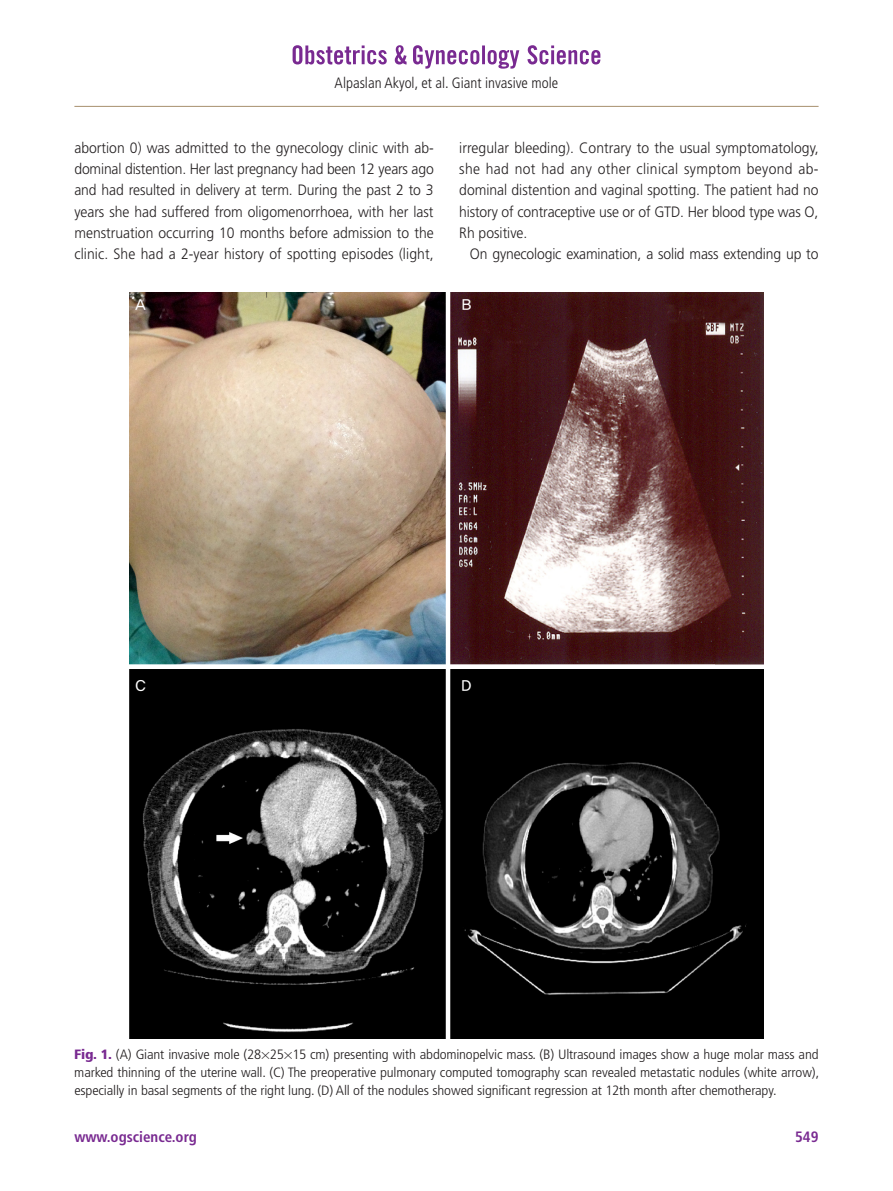
<style>
.page{position:relative;width:893px;height:1191px;background:#fff}
.page>*{position:absolute;margin:0;border:0;box-sizing:border-box;transform-origin:0 0}
.제목밑_본문{font:300 15px/21.3px "Frutiger LT Std";color:#231f20;text-align:justify;scale:.93 1}
.본문_영문{font:300 15px "Frutiger LT Std";letter-spacing:-.01em;color:#231f20;scale:.93 1}
.t1{font:300 condensed 15px "Frutiger LT Std";color:#231f20}
.t2{font:700 condensed 15px "Frutiger LT Std";color:#792a91}
.그림A-B{font:15px "YDIYGO330";color:#fff}
.그림타이틀{font:300 condensed 13.5px/18px "Frutiger LT Std";letter-spacing:-.01em;color:#231f20;text-align:justify;scale:1.1 1}
.s1{font-weight:900;color:#792a91}
.s2{font-family:"Myriad Pro";font-stretch:normal}
</style>
<div class="page">
<hr style="left:74px;top:106px;width:745px;height:1px;background:#ad9676">
<svg style="left:527px;top:45px;width:73px;height:19px"></svg>
<svg style="left:413px;top:45px;width:106px;height:24px"></svg>
<svg style="left:293px;top:45px;width:114px;height:19px"></svg>
<img style="left:129px;top:292px;width:635px;height:746px">
<hr style="left:446px;top:282px;width:4px;height:763px;background:#fff">
<div style="left:121px;top:664px;width:652px;height:5px;background:#fff"></div>
<p class="t1" style="left:335px;top:74px;width:225px">Alpaslan Akyol, et al. Giant invasive mole</p>
<p class="제목밑_본문" style="left:74px;top:137px;width:388px">abortion 0) was admitted to the gynecology clinic with ab&shy;dominal distention. Her last pregnancy had been 12 years ago and had resulted in delivery at term. During the past 2 to 3 years she had suffered from oligomenorrhoea, with her last menstruation occurring 10 months before admission to the clinic. She had a 2-year history of spotting episodes (light,</p>
<p class="제목밑_본문" style="left:459px;top:137px;width:388px">irregular bleeding). Contrary to the usual symptomatology, she had not had any other clinical symptom beyond ab&shy;dominal distention and vaginal spotting. The patient had no history of contraceptive use or of GTD. Her blood type was O, Rh positive.</p>
<p class="본문_영문" style="left:470px;top:246px;width:376px">On gynecologic examination, a solid mass extending up to</p>
<p class="그림A-B" style="left:135px;top:296px;width:11px">A</p>
<p class="그림A-B" style="left:462px;top:296px;width:11px">B</p>
<p class="그림A-B" style="left:135px;top:677px;width:12px">C</p>
<p class="그림A-B" style="left:461px;top:677px;width:11px">D</p>
<p class="그림타이틀" style="left:74px;top:1045px;width:679px"><span class="s1">Fig. 1.</span> (A) Giant invasive mole (28<span class="s2">×</span>25<span class="s2">×</span>15 cm) presenting with abdominopelvic mass. (B) Ultrasound images show a huge molar mass and marked thinning of the uterine wall. (C) The preoperative pulmonary computed tomography scan revealed metastatic nodules (white arrow), especially in basal segments of the right lung. (D) All of the nodules showed significant regression at 12th month after chemotherapy.</p>
<p class="t2" style="left:74px;top:1128px;width:124px">www.ogscience.org</p>
<p class="t2" style="left:795px;top:1128px;width:25px">549</p>
</div>
